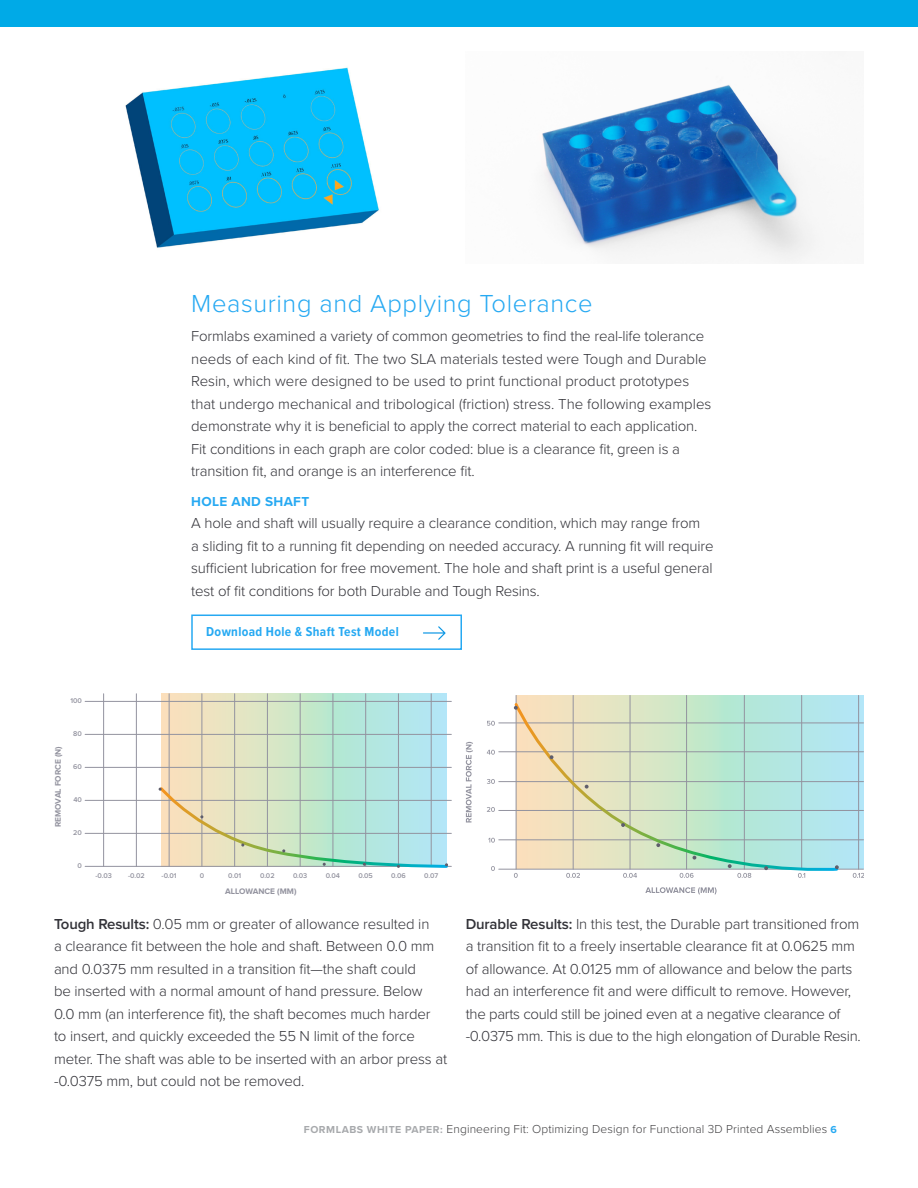
<style>
.page{position:relative;width:918px;height:1188px;background:#fff}
.page>*{position:absolute;margin:0;border:0;box-sizing:border-box;transform-origin:0 0}
.t1{font:300 25.5px "Proxima Nova";letter-spacing:.025em;color:#26a9f2}
.t2{font:300 15px/22.5px "Proxima Nova";letter-spacing:-.01em;color:#323238}
.t3{font:700 13.5px "Proxima Nova Cond";letter-spacing:.025em;color:#26a9f2}
.t4{font:700 13.5px "Proxima Nova";letter-spacing:.025em;color:#26a9f2}
.t5{font:300 12px "Proxima Nova";letter-spacing:.01em;color:#414042}
.t6{font:700 8.4px "Proxima Nova";color:#93939f}
.t7{font:600 7.2px "Proxima Nova";color:#93939f}
.s1{font-weight:600}
.s2{font-weight:700;font-size:10.5px;color:#a7a9ac}
.s3{font-weight:700;font-size:10.5px;color:#26a9f2}
</style>
<div class="page">
<div style="left:0;top:0;width:918px;height:27px;background:#00aae7"></div>
<img style="left:125px;top:67px;width:254px;height:181px">
<img style="left:541px;top:85px;width:277px;height:178px">
<svg style="left:517px;top:696px;width:347px;height:173px"></svg>
<svg style="left:645px;top:887px;width:72px;height:8px"></svg>
<svg style="left:466px;top:742px;width:7px;height:80px"></svg>
<hr style="left:499px;top:869px;width:364px;height:1px;background:#93939f">
<hr style="left:499px;top:810px;width:364px;height:1px;background:#93939f">
<hr style="left:499px;top:840px;width:364px;height:1px;background:#93939f">
<hr style="left:499px;top:781px;width:364px;height:1px;background:#93939f">
<hr style="left:499px;top:752px;width:364px;height:1px;background:#93939f">
<hr style="left:499px;top:723px;width:364px;height:1px;background:#93939f">
<hr style="left:516px;top:695px;width:1px;height:174px;background:#93939f">
<hr style="left:573px;top:695px;width:1px;height:174px;background:#93939f">
<hr style="left:630px;top:695px;width:1px;height:174px;background:#93939f">
<hr style="left:686px;top:695px;width:1px;height:174px;background:#93939f">
<hr style="left:744px;top:695px;width:1px;height:174px;background:#93939f">
<hr style="left:801px;top:695px;width:1px;height:174px;background:#93939f">
<hr style="left:858px;top:695px;width:1px;height:174px;background:#93939f">
<svg style="left:513px;top:702px;width:327px;height:176px"></svg>
<svg style="left:514px;top:706px;width:4px;height:4px"></svg>
<svg style="left:621px;top:823px;width:4px;height:4px"></svg>
<svg style="left:585px;top:785px;width:4px;height:4px"></svg>
<svg style="left:550px;top:755px;width:3px;height:4px"></svg>
<svg style="left:656px;top:843px;width:4px;height:4px"></svg>
<svg style="left:693px;top:856px;width:3px;height:4px"></svg>
<svg style="left:764px;top:866px;width:4px;height:4px"></svg>
<svg style="left:835px;top:865px;width:4px;height:4px"></svg>
<svg style="left:487px;top:750px;width:8px;height:5px"></svg>
<svg style="left:487px;top:721px;width:8px;height:5px"></svg>
<svg style="left:487px;top:779px;width:8px;height:5px"></svg>
<svg style="left:487px;top:807px;width:8px;height:5px"></svg>
<svg style="left:488px;top:838px;width:7px;height:5px"></svg>
<svg style="left:514px;top:873px;width:4px;height:5px"></svg>
<svg style="left:566px;top:873px;width:14px;height:5px"></svg>
<svg style="left:623px;top:873px;width:14px;height:5px"></svg>
<svg style="left:680px;top:873px;width:14px;height:5px"></svg>
<svg style="left:728px;top:864px;width:23px;height:14px"></svg>
<svg style="left:798px;top:873px;width:7px;height:5px"></svg>
<svg style="left:853px;top:873px;width:11px;height:5px"></svg>
<svg style="left:491px;top:866px;width:4px;height:5px"></svg>
<svg style="left:162px;top:694px;width:284px;height:92px"></svg>
<hr style="left:85px;top:866px;width:366px;height:1px;background:#93939f">
<hr style="left:85px;top:833px;width:366px;height:1px;background:#93939f">
<hr style="left:85px;top:800px;width:366px;height:1px;background:#93939f">
<hr style="left:85px;top:767px;width:366px;height:1px;background:#93939f">
<hr style="left:85px;top:734px;width:366px;height:1px;background:#93939f">
<hr style="left:85px;top:701px;width:366px;height:1px;background:#93939f">
<hr style="left:103px;top:694px;width:1px;height:172px;background:#93939f">
<hr style="left:136px;top:694px;width:1px;height:172px;background:#93939f">
<hr style="left:169px;top:694px;width:1px;height:172px;background:#93939f">
<hr style="left:202px;top:694px;width:1px;height:172px;background:#93939f">
<hr style="left:234px;top:694px;width:1px;height:172px;background:#93939f">
<hr style="left:267px;top:694px;width:1px;height:172px;background:#93939f">
<hr style="left:300px;top:694px;width:1px;height:172px;background:#93939f">
<hr style="left:333px;top:694px;width:1px;height:172px;background:#93939f">
<hr style="left:365px;top:694px;width:1px;height:172px;background:#93939f">
<hr style="left:398px;top:694px;width:1px;height:172px;background:#93939f">
<hr style="left:431px;top:694px;width:1px;height:172px;background:#93939f">
<svg style="left:158px;top:786px;width:292px;height:82px"></svg>
<div style="left:191px;top:615px;width:271px;height:35px;border:2px solid #26a9f2"></div>
<svg style="left:423px;top:626px;width:23px;height:14px"></svg>
<p class="t1" style="left:191px;top:285px;width:403px">Measuring and Applying Tolerance</p>
<p class="t2" style="left:191px;top:324px;width:522px">Formlabs examined a variety of common geometries to find the real-life tolerance needs of each kind of fit. The two SLA materials tested were Tough and Durable Resin, which were designed to be used to print functional product prototypes that undergo mechanical and tribological (friction) stress. The following examples demonstrate why it is beneficial to apply the correct material to each application.<br>Fit conditions in each graph are color coded: blue is a clearance fit, green is a transition fit, and orange is an interference fit.</p>
<p class="t4" style="left:191px;top:491px;width:119px">HOLE AND SHAFT</p>
<p class="t2" style="left:191px;top:511px;width:524px">A hole and shaft will usually require a clearance condition, which may range from<br>a sliding fit to a running fit depending on needed accuracy. A running fit will require sufficient lubrication for free movement. The hole and shaft print is a useful general test of fit conditions for both Durable and Tough Resins.</p>
<p class="t3" style="left:206px;top:622px;width:194px">Download Hole &amp; Shaft Test Model</p>
<p class="t7" style="left:70px;top:698px;width:13px">100</p>
<p class="t7" style="left:73px;top:731px;width:10px">80</p>
<p class="t7" style="left:73px;top:763px;width:10px">60</p>
<p class="t7" style="left:73px;top:796px;width:10px">40</p>
<p class="t7" style="left:73px;top:829px;width:10px">20</p>
<p class="t7" style="left:78px;top:862px;width:6px">0</p>
<p class="t6" style="left:54px;top:827px;width:83px;rotate:-90deg">REMOVAL FORCE (N)</p>
<p class="t7" style="left:95px;top:872px;width:18px">-0.03</p>
<p class="t7" style="left:128px;top:872px;width:18px">-0.02</p>
<p class="t7" style="left:162px;top:872px;width:17px">-0.01</p>
<p class="t7" style="left:200px;top:872px;width:6px">0</p>
<p class="t7" style="left:228px;top:872px;width:14px">0.01</p>
<p class="t7" style="left:260px;top:872px;width:16px">0.02</p>
<p class="t7" style="left:293px;top:872px;width:16px">0.03</p>
<p class="t7" style="left:326px;top:872px;width:16px">0.04</p>
<p class="t7" style="left:358px;top:872px;width:16px">0.05</p>
<p class="t7" style="left:391px;top:872px;width:16px">0.06</p>
<p class="t7" style="left:424px;top:872px;width:16px">0.07</p>
<p class="t6" style="left:225px;top:888px;width:73px">ALLOWANCE (MM)</p>
<p class="t2" style="left:54px;top:912px;width:395px"><span class="s1">Tough Results:</span> 0.05 mm or greater of allowance resulted in<br>a clearance fit between the hole and shaft. Between 0.0 mm and 0.0375 mm resulted in a transition fit—the shaft could<br>be inserted with a normal amount of hand pressure. Below 0.0 mm (an interference fit), the shaft becomes much harder<br>to insert, and quickly exceeded the 55 N limit of the force meter. The shaft was able to be inserted with an arbor press at -0.0375 mm, but could not be removed.</p>
<p class="t2" style="left:466px;top:912px;width:397px"><span class="s1">Durable Results:</span> In this test, the Durable part transitioned from a transition fit to a freely insertable clearance fit at 0.0625 mm of allowance. At 0.0125 mm of allowance and below the parts had an interference fit and were difficult to remove. However, the parts could still be joined even at a negative clearance of -0.0375 mm. This is due to the high elongation of Durable Resin.</p>
<p class="t5" style="left:304px;top:1121px;width:535px"><span class="s2">FORMLABS WHITE PAPER:</span> Engineering Fit: Optimizing Design for Functional 3D Printed Assemblies <span class="s3">6</span></p>
</div>
